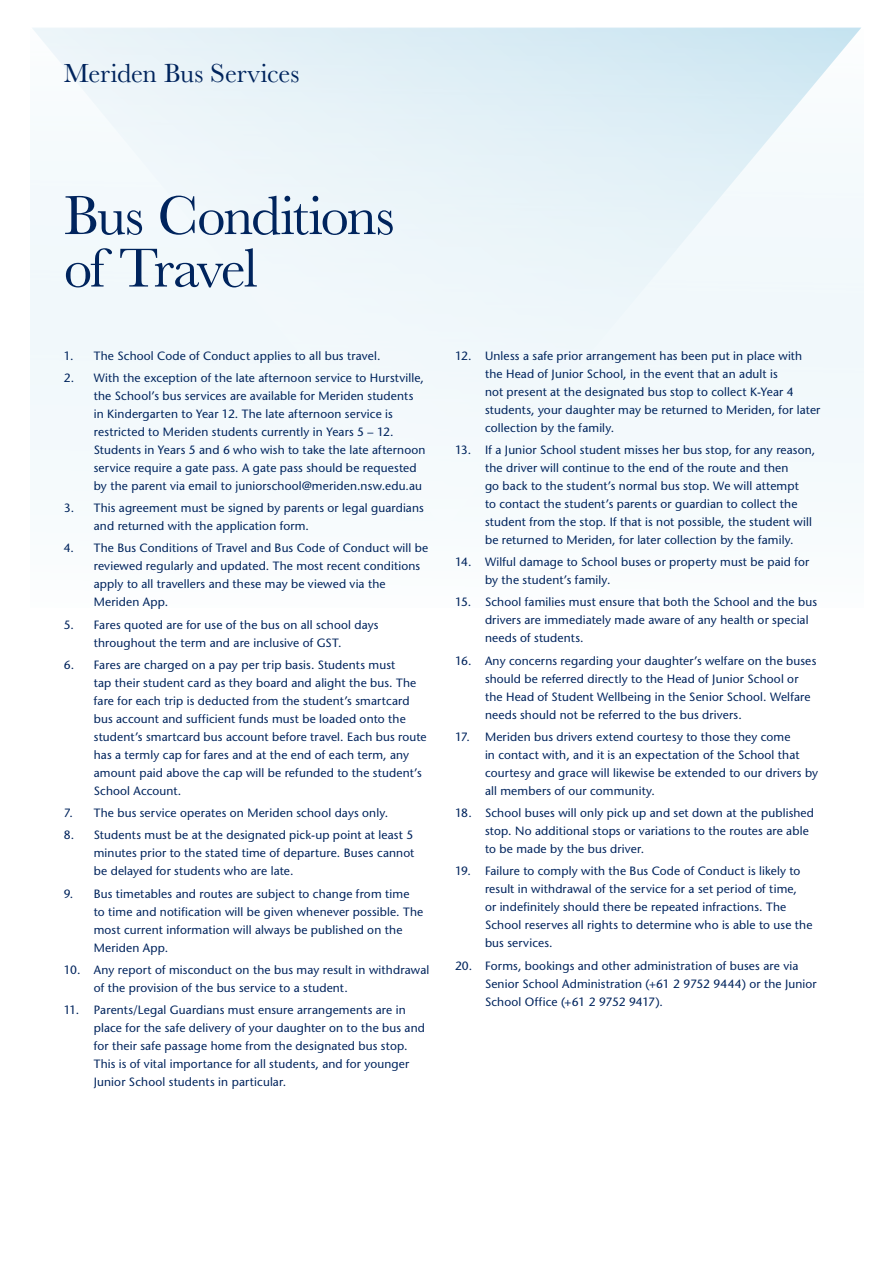
<style>
.page{position:relative;width:893px;height:1263px;background:#fff}
.page>*{position:absolute;margin:0;border:0;box-sizing:border-box;transform-origin:0 0}
.t1{font:57px/52.5px "Baskerville";letter-spacing:-.04em;color:#00245d}
.t2{font:27px "Baskerville URW";letter-spacing:-.01em;color:#00245d}
.t3{font:12px/18px "Stone Sans";letter-spacing:.01em;color:#00245d}
</style>
<div class="page">
<div style="left:30px;top:29px;width:833px;height:578px;background:#f4fafc"></div>
<svg style="left:32px;top:28px;width:829px;height:305px"></svg>
<h2 class="t2" style="left:64px;top:55px;width:237px">Meriden Bus Services</h2>
<h1 class="t1" style="left:64px;top:190px;width:332px">Bus Conditions of Travel</h1>
<p class="t3" style="left:64px;top:346px;width:318px">1. The School Code of Conduct applies to all bus travel.</p>
<p class="t3" style="left:94px;top:369px;width:333px;text-indent:-30px">2. With the exception of the late afternoon service to Hurstville, the School’s bus services are available for Meriden students in Kindergarten to Year 12. The late afternoon service is restricted to Meriden students currently in Years 5 – 12.<br>Students in Years 5 and 6 who wish to take the late afternoon service require a gate pass. A gate pass should be requested by the parent via email to juniorschool@meriden.nsw.edu.au</p>
<p class="t3" style="left:94px;top:499px;width:332px;text-indent:-30px">3. This agreement must be signed by parents or legal guardians and returned with the application form.</p>
<p class="t3" style="left:94px;top:539px;width:336px;text-indent:-30px">4. The Bus Conditions of Travel and Bus Code of Conduct will be reviewed regularly and updated. The most recent conditions apply to all travellers and these may be viewed via the Meriden App.</p>
<p class="t3" style="left:64px;top:615px;width:316px;text-align:center">5. Fares quoted are for use of the bus on all school days throughout the term and are inclusive of GST.</p>
<p class="t3" style="left:94px;top:656px;width:334px;text-indent:-30px">6. Fares are charged on a pay per trip basis. Students must<br>tap their student card as they board and alight the bus. The fare for each trip is deducted from the student’s smartcard bus account and sufficient funds must be loaded onto the student’s smartcard bus account before travel. Each bus route has a termly cap for fares and at the end of each term, any amount paid above the cap will be refunded to the student’s School Account.</p>
<p class="t3" style="left:64px;top:804px;width:326px">7. The bus service operates on Meriden school days only.</p>
<p class="t3" style="left:94px;top:826px;width:322px;text-align:justify;text-indent:-30px">8. Students must be at the designated pick-up point at least 5 minutes prior to the stated time of departure. Buses cannot be delayed for students who are late.</p>
<p class="t3" style="left:94px;top:884px;width:331px;text-indent:-30px">9. Bus timetables and routes are subject to change from time to time and notification will be given whenever possible. The most current information will always be published on the Meriden App.</p>
<p class="t3" style="left:94px;top:961px;width:337px;text-indent:-30px">10. Any report of misconduct on the bus may result in withdrawal of the provision of the bus service to a student.</p>
<p class="t3" style="left:94px;top:1001px;width:333px;text-indent:-30px">11. Parents/Legal Guardians must ensure arrangements are in place for the safe delivery of your daughter on to the bus and for their safe passage home from the designated bus stop.<br>This is of vital importance for all students, and for younger Junior School students in particular.</p>
<p class="t3" style="left:485px;top:346px;width:337px;text-indent:-30px">12. Unless a safe prior arrangement has been put in place with the Head of Junior School, in the event that an adult is<br>not present at the designated bus stop to collect K-Year 4 students, your daughter may be returned to Meriden, for later collection by the family.</p>
<p class="t3" style="left:485px;top:441px;width:332px;text-indent:-30px">13. If a Junior School student misses her bus stop, for any reason, the driver will continue to the end of the route and then<br>go back to the student’s normal bus stop. We will attempt<br>to contact the student’s parents or guardian to collect the student from the stop. If that is not possible, the student will be returned to Meriden, for later collection by the family.</p>
<p class="t3" style="left:485px;top:553px;width:326px;text-indent:-30px">14. Wilful damage to School buses or property must be paid for by the student’s family.</p>
<p class="t3" style="left:485px;top:593px;width:334px;text-indent:-30px">15. School families must ensure that both the School and the bus drivers are immediately made aware of any health or special needs of students.</p>
<p class="t3" style="left:485px;top:651px;width:333px;text-indent:-30px">16. Any concerns regarding your daughter’s welfare on the buses should be referred directly to the Head of Junior School or the Head of Student Wellbeing in the Senior School. Welfare needs should not be referred to the bus drivers.</p>
<p class="t3" style="left:485px;top:728px;width:335px;text-indent:-30px">17. Meriden bus drivers extend courtesy to those they come<br>in contact with, and it is an expectation of the School that courtesy and grace will likewise be extended to our drivers by all members of our community.</p>
<p class="t3" style="left:485px;top:804px;width:331px;text-indent:-30px">18. School buses will only pick up and set down at the published stop. No additional stops or variations to the routes are able to be made by the bus driver.</p>
<p class="t3" style="left:485px;top:862px;width:329px;text-indent:-30px">19. Failure to comply with the Bus Code of Conduct is likely to result in withdrawal of the service for a set period of time,<br>or indefinitely should there be repeated infractions. The School reserves all rights to determine who is able to use the bus services.</p>
<p class="t3" style="left:485px;top:956px;width:333px;text-indent:-30px">20. Forms, bookings and other administration of buses are via<br>Senior School Administration (+61 2 9752 9444) or the Junior<br>School Office (+61 2 9752 9417).</p>
</div>
